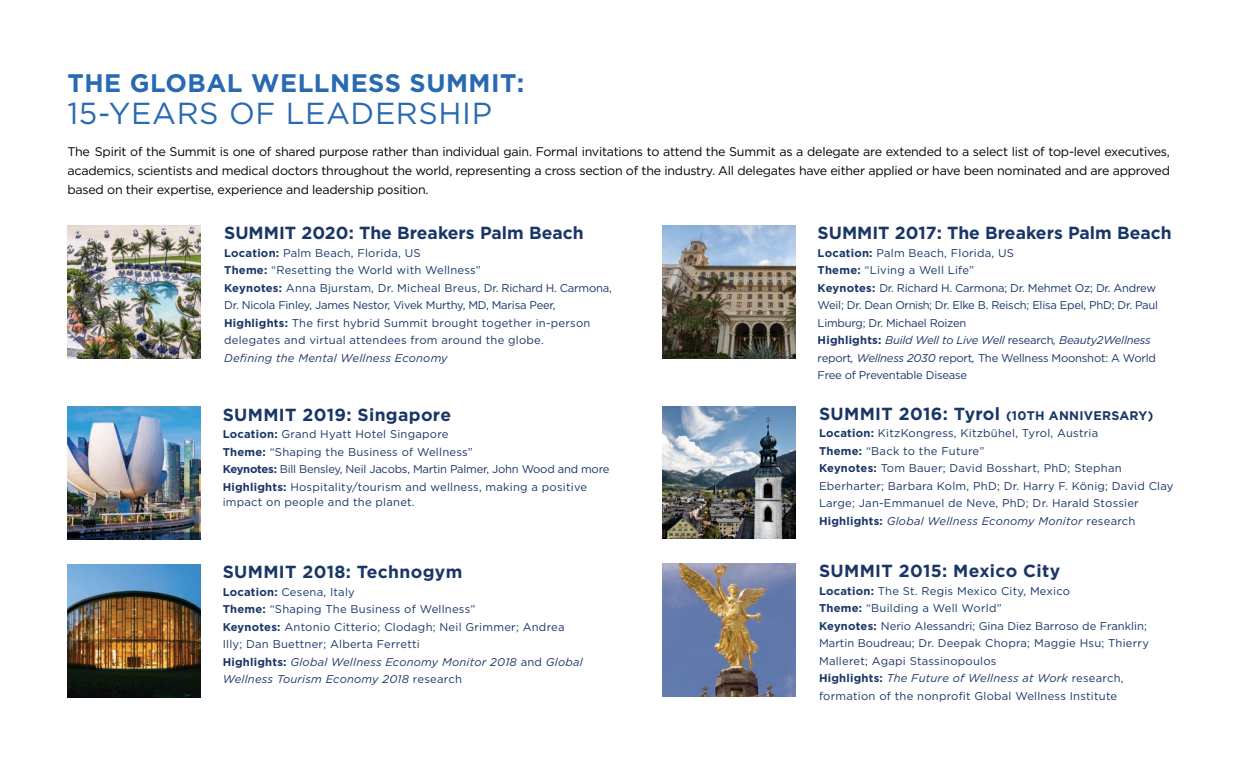
<style>
.page{position:relative;width:1260px;height:765px;background:#fff}
.page>*{position:absolute;margin:0;border:0;box-sizing:border-box;transform-origin:0 0}
.t1{font:30.38px "Gotham";letter-spacing:.02em;color:#2869b3}
.t2{font:700 25.38px "Gotham";letter-spacing:.02em;color:#2869b3}
.t3{font:700 17.5px "Gotham";color:#193667}
.t4{font:700 17.5px "Gotham";letter-spacing:.02em;color:#193667}
.t5{font:12.5px/18.8px "Gotham";letter-spacing:-.02em;color:#000;text-align:justify}
.t6{font:700 12.5px "Gotham";letter-spacing:.02em;color:#193667}
.t7{font:11.25px/17.5px "Gotham";letter-spacing:.02em;color:#193667}
.t8{font:11.25px/17.5px "Gotham";letter-spacing:-.02em;color:#193667}
.t9{font:italic 11.25px "Gotham";letter-spacing:.02em;color:#193667}
.s1{font-weight:700}
.s2{font-style:italic}
.s3{font-size:17.5px}
</style>
<div class="page">
<img style="left:68px;top:564px;width:133px;height:134px">
<img style="left:662px;top:225px;width:133px;height:133px">
<img style="left:662px;top:407px;width:133px;height:132px">
<img style="left:662px;top:563px;width:133px;height:133px">
<img style="left:68px;top:407px;width:133px;height:133px">
<img style="left:68px;top:225px;width:133px;height:133px">
<h2 class="t2" style="left:68px;top:66px;width:458px">THE GLOBAL WELLNESS SUMMIT:</h2>
<h1 class="t1" style="left:68px;top:94px;width:426px">15-YEARS OF LEADERSHIP</h1>
<p class="t5" style="left:68px;top:142px;width:1104px">The Spirit of the Summit is one of shared purpose rather than individual gain. Formal invitations to attend the Summit as a delegate are extended to a select list of top-level executives, academics, scientists and medical doctors throughout the world, representing a cross section of the industry. All delegates have either applied or have been nominated and are approved based on their expertise, experience and leadership position.</p>
<h3 class="t3" style="left:224px;top:222px;width:361px">SUMMIT 2020: The Breakers Palm Beach</h3>
<p class="t7" style="left:224px;top:244px;width:389px"><span class="s1">Location:</span> Palm Beach, Florida, US<br><span class="s1">Theme:</span> “Resetting the World with Wellness”<br><span class="s1">Keynotes:</span> Anna Bjurstam, Dr. Micheal Breus, Dr. Richard H. Carmona, Dr. Nicola Finley, James Nestor, Vivek Murthy, MD, Marisa Peer, <span class="s1">Highlights:</span> The first hybrid Summit brought together in-person delegates and virtual attendees from around the globe.</p>
<p class="t9" style="left:224px;top:351px;width:225px">Defining the Mental Wellness Economy</p>
<h3 class="t3" style="left:818px;top:222px;width:356px">SUMMIT 2017: The Breakers Palm Beach</h3>
<p class="t8" style="left:818px;top:244px;width:342px"><span class="s1">Location:</span> Palm Beach, Florida, US<br><span class="s1">Theme:</span> “Living a Well Life”<br><span class="s1">Keynotes:</span> Dr. Richard H. Carmona; Dr. Mehmet Oz; Dr. Andrew Weil; Dr. Dean Ornish; Dr. Elke B. Reisch; Elisa Epel, PhD; Dr. Paul Limburg; Dr. Michael Roizen<br><span class="s1">Highlights:</span> <span class="s2">Build Well to Live Well</span> research<span class="s2">, Beauty2Wellness </span>report<span class="s2">, Wellness 2030</span> report<span class="s2">,</span> The Wellness Moonshot: A World Free of Preventable Disease</p>
<p class="t6" style="left:819px;top:407px;width:336px"><span class="s3">SUMMIT 2016: Tyrol</span> (10TH ANNIVERSARY)</p>
<p class="t7" style="left:819px;top:424px;width:356px"><span class="s1">Location:</span> KitzKongress, Kitzbühel, Tyrol, Austria<br><span class="s1">Theme:</span> “Back to the Future”<br><span class="s1">Keynotes:</span> Tom Bauer; David Bosshart, PhD; Stephan Eberharter; Barbara Kolm, PhD; Dr. Harry F. König; David Clay Large; Jan-Emmanuel de Neve, PhD; Dr. Harald Stossier <span class="s1">Highlights:</span> <span class="s2">Global Wellness Economy Monitor</span> research</p>
<h3 class="t4" style="left:223px;top:403px;width:230px">SUMMIT 2019: Singapore</h3>
<p class="t7" style="left:223px;top:425px;width:388px"><span class="s1">Location:</span> Grand Hyatt Hotel Singapore<br><span class="s1">Theme:</span> “Shaping the Business of Wellness”<br><span class="s1">Keynotes:</span> Bill Bensley, Neil Jacobs, Martin Palmer, John Wood and more <span class="s1">Highlights:</span> Hospitality/tourism and wellness, making a positive</p>
<p class="t7" style="left:223px;top:493px;width:194px">impact on people and the planet.</p>
<h3 class="t4" style="left:223px;top:561px;width:241px">SUMMIT 2018: Technogym</h3>
<p class="t7" style="left:223px;top:583px;width:362px"><span class="s1">Location:</span> Cesena, Italy<br><span class="s1">Theme:</span> “Shaping The Business of Wellness”<br><span class="s1">Keynotes:</span> Antonio Citterio; Clodagh; Neil Grimmer; Andrea Illy; Dan Buettner; Alberta Ferretti<br><span class="s1">Highlights:</span> <span class="s2">Global Wellness Economy Monitor 2018</span> and <span class="s2">Global Wellness Tourism Economy 2018</span> research</p>
<h3 class="t4" style="left:819px;top:559px;width:243px">SUMMIT 2015: Mexico City</h3>
<p class="t7" style="left:819px;top:582px;width:331px"><span class="s1">Location:</span> The St. Regis Mexico City, Mexico<br><span class="s1">Theme:</span> “Building a Well World”<br><span class="s1">Keynotes:</span> Nerio Alessandri; Gina Diez Barroso de Franklin; Martin Boudreau; Dr. Deepak Chopra; Maggie Hsu; Thierry Malleret; Agapi Stassinopoulos<br><span class="s1">Highlights:</span> <span class="s2">The Future of Wellness at Work</span> research, formation of the nonprofit Global Wellness Institute</p>
</div>
